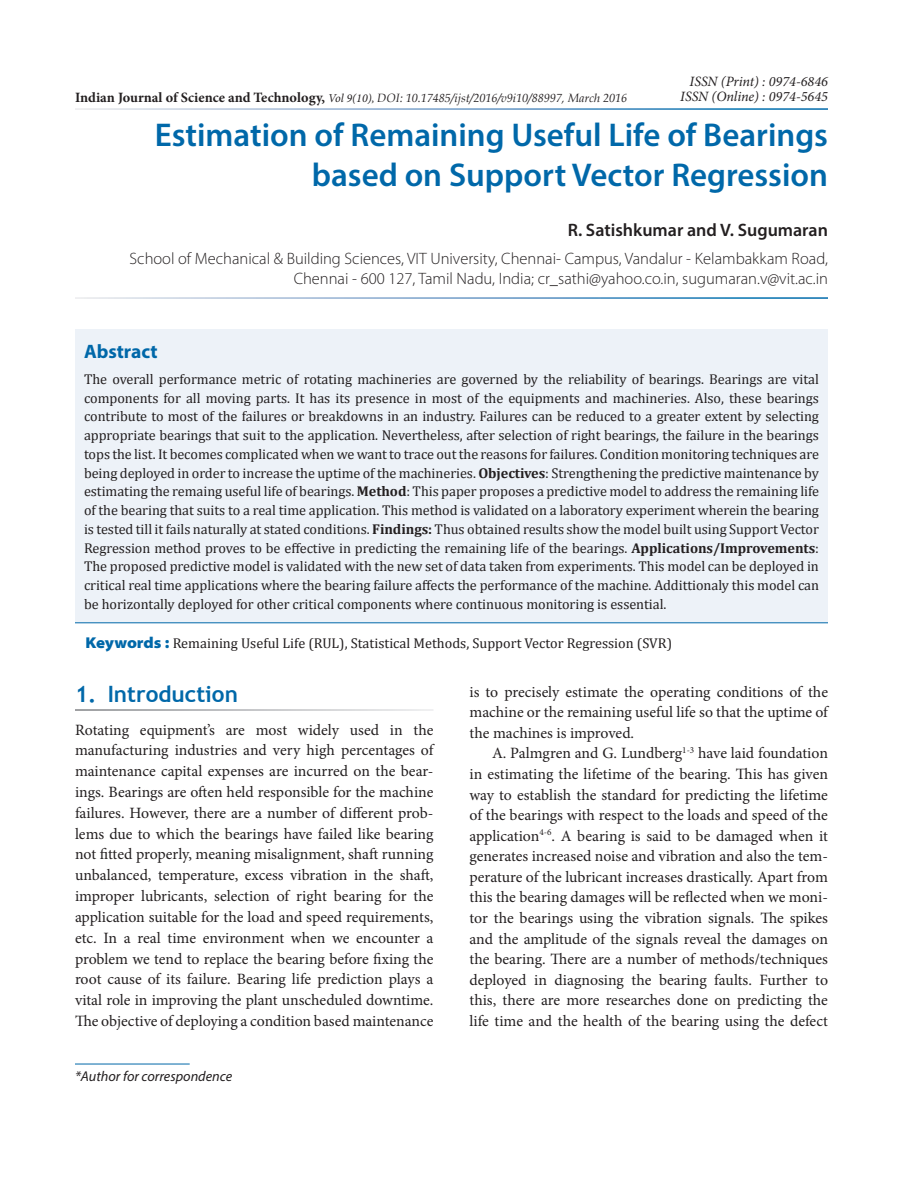
<style>
.page{position:relative;width:918px;height:1188px;background:#fff}
.page>*{position:absolute;margin:0;border:0;box-sizing:border-box;transform-origin:0 0}
.AT{font:600 33px/40.5px "Myriad Pro";color:#0068a9;text-align:right}
.t1{font:700 22.5px "Trebuchet MS";color:#0068a9}
.Abs_Head{font:700 19.5px "Myriad Pro";color:#0068a9}
.Author{font:600 18px "Myriad Pro";color:#231f20}
.Affiliation{font:300 16.5px/19.5px "Myriad Pro";color:#231f20;text-align:right}
.Text{font:15.75px/20.9px "Minion Pro";letter-spacing:-.005em;color:#231f20;text-align:justify}
.Text_Ind{font:15.75px/20.5px "Minion Pro";color:#231f20;text-align:justify}
.Abs_Text1{font:14.25px/18.8px "Cambria";letter-spacing:-.005em;color:#231f20;text-align:justify}
.Keyword{font:14.25px "Cambria";color:#231f20}
.t2{font:italic 14.25px "Minion Pro";color:#231f20}
.Footnote1{font:italic 14.25px "Myriad Pro";color:#231f20}
.t3{font:italic 12px "Book Antiqua";color:#231f20}
.s1{font-family:"Minion Pro";font-weight:700;font-style:normal;font-size:14.25px}
.s2{font-family:"Minion Pro"}
.s3{font-weight:700}
.s4{font-family:"Myriad Pro";font-weight:900;font-stretch:semi-expanded;font-size:15.75px;color:#0068a9}
</style>
<div class="page">
<div style="left:75px;top:330px;width:753px;height:293px;background:#edf2f8"></div>
<hr style="left:75px;top:622px;width:753px;height:1px;background:#0068a9">
<hr style="left:75px;top:1064px;width:115px;height:1px;background:#0068a9">
<p class="t3" style="left:75px;top:89px;width:554px"><span class="s1">Indian Journal of Science and Technology,</span> <span class="s2">Vol 9(10),</span> DOI: 10.17485/ijst/2016/v9i10/88997, March 2016</p>
<p class="t2" style="left:690px;top:72px;width:140px">ISSN (Print) : 0974-6846</p>
<p class="t2" style="left:680px;top:87px;width:149px">ISSN (Online) : 0974-5645</p>
<p class="AT" style="left:155px;top:114px;width:675px">Estimation of Remaining Useful Life of Bearings based on Support Vector Regression</p>
<p class="Author" style="left:568px;top:218px;width:262px">R. Satishkumar and V. Sugumaran</p>
<p class="Affiliation" style="left:130px;top:249px;width:700px">School of Mechanical &amp; Building Sciences, VIT University, Chennai- Campus, Vandalur - Kelambakkam Road,<br>Chennai - 600 127, Tamil Nadu, India; cr_sathi@yahoo.co.in, sugumaran.v@vit.ac.in</p>
<p class="Abs_Head" style="left:84px;top:338px;width:75px">Abstract</p>
<p class="Abs_Text1" style="left:84px;top:370px;width:737px">The overall performance metric of rotating machineries are governed by the reliability of bearings. Bearings are vital components for all moving parts. It has its presence in most of the equipments and machineries. Also, these bearings contribute to most of the failures or breakdowns in an industry. Failures can be reduced to a greater extent by selecting appropriate bearings that suit to the application. Nevertheless, after selection of right bearings, the failure in the bearings tops the list. It becomes complicated when we want to trace out the reasons for failures. Condition monitoring techniques are being deployed in order to increase the uptime of the machineries. <span class="s3">Objectives</span>: Strengthening the predictive maintenance by estimating the remaing useful life of bearings. <span class="s3">Method</span>: This paper proposes a predictive model to address the remaining life of the bearing that suits to a real time application. This method is validated on a laboratory experiment wherein the bearing is tested till it fails naturally at stated conditions. <span class="s3">Findings:</span> Thus obtained results show the model built using Support Vector Regression method proves to be effective in predicting the remaining life of the bearings. <span class="s3">Applications/Improvements</span>:<br>The proposed predictive model is validated with the new set of data taken from experiments. This model can be deployed in critical real time applications where the bearing failure affects the performance of the machine. Addittionaly this model can be horizontally deployed for other critical components where continuous monitoring is essential.</p>
<p class="Keyword" style="left:86px;top:635px;width:588px"><span class="s4">Keywords :</span> Remaining Useful Life (RUL), Statistical Methods, Support Vector Regression (SVR)</p>
<h1 class="t1" style="left:75px;top:680px;width:164px">1. Introduction</h1>
<p class="Text" style="left:75px;top:719px;width:360px">Rotating equipment’s are most widely used in the manufacturing industries and very high percentages of maintenance capital expenses are incurred on the bear&shy;ings. Bearings are often held responsible for the machine failures. However, there are a number of different prob&shy;lems due to which the bearings have failed like bearing not fitted properly, meaning misalignment, shaft running unbalanced, temperature, excess vibration in the shaft, improper lubricants, selection of right bearing for the application suitable for the load and speed requirements, etc. In a real time environment when we encounter a problem we tend to replace the bearing before fixing the root cause of its failure. Bearing life prediction plays a vital role in improving the plant unscheduled downtime.<br>The objective of deploying a condition based maintenance</p>
<p class="Text" style="left:470px;top:681px;width:360px">is to precisely estimate the operating conditions of the machine or the remaining useful life so that the uptime of the machines is improved.</p>
<p class="Text_Ind" style="left:470px;top:743px;width:360px;text-indent:22px">A. Palmgren and G. Lundberg<sup>1-3</sup> have laid foundation in estimating the lifetime of the bearing. This has given way to establish the standard for predicting the lifetime of the bearings with respect to the loads and speed of the application<sup>4-6</sup>. A bearing is said to be damaged when it generates increased noise and vibration and also the tem&shy;perature of the lubricant increases drastically. Apart from this the bearing damages will be reflected when we moni&shy;tor the bearings using the vibration signals. The spikes and the amplitude of the signals reveal the damages on the bearing. There are a number of methods/techniques deployed in diagnosing the bearing faults. Further to this, there are more researches done on predicting the life time and the health of the bearing using the defect</p>
<p class="Footnote1" style="left:75px;top:1067px;width:159px">*Author for correspondence</p>
</div>
